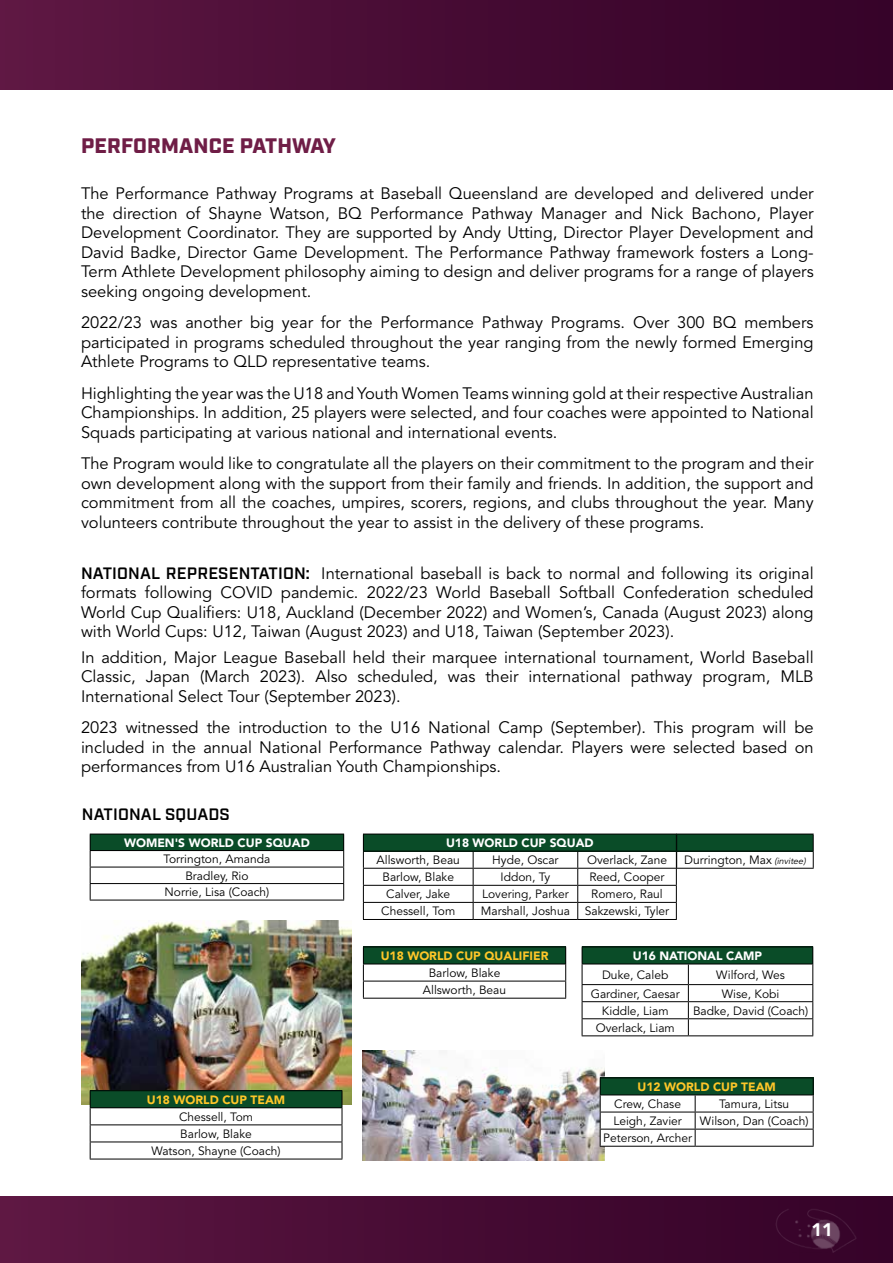
<style>
.page{position:relative;width:893px;height:1263px;background:#fff}
.page>*{position:absolute;margin:0;border:0;box-sizing:border-box;transform-origin:0 0}
.t1{font:900 21px "Industry";letter-spacing:.01em;color:#6f1d46}
.t2{font:900 18px "Avenir LT Std";color:#fff}
.t3{font:16.5px/19.5px "Avenir LT Std";color:#000;text-align:justify}
.t4{font:600 16.5px "Industry";letter-spacing:.01em;color:#000}
.t5{font:12px/17.1px "Avenir LT Std";color:#000;text-align:center}
.t6{font:900 12px "Avenir LT Std";color:#fff}
.t7{font:900 12px "Avenir LT Std";color:#ffc629}
.s1{font-family:"Industry";font-weight:600}
.s2{font-style:italic;font-size:9px}
</style>
<div class="page">
<div style="left:0;top:0;width:893px;height:89px;background:linear-gradient(to right,#5d1742,#330127)"></div>
<div style="left:0;top:1197px;width:893px;height:66px;background:linear-gradient(to right,#5d1742,#330127)"></div>
<img style="left:767px;top:1196px;width:94px;height:56px">
<div style="left:363px;top:947px;width:203px;height:17px;background:#0a4c28"></div>
<hr style="left:363px;top:981px;width:203px;height:1px;background:#000">
<hr style="left:363px;top:998px;width:203px;height:1px;background:#000">
<svg style="left:363px;top:947px;width:1px;height:51px"></svg>
<hr style="left:363px;top:946px;width:203px;height:1px;background:#000">
<svg style="left:565px;top:947px;width:1px;height:51px"></svg>
<hr style="left:363px;top:963px;width:202px;height:1px;background:#000">
<div style="left:582px;top:947px;width:231px;height:17px;background:#0a4c28"></div>
<hr style="left:582px;top:984px;width:106px;height:1px;background:#000">
<hr style="left:688px;top:984px;width:125px;height:1px;background:#000">
<hr style="left:582px;top:1001px;width:106px;height:1px;background:#000">
<hr style="left:688px;top:1001px;width:125px;height:1px;background:#000">
<hr style="left:582px;top:1018px;width:106px;height:1px;background:#000">
<hr style="left:688px;top:1018px;width:125px;height:1px;background:#000">
<svg style="left:688px;top:964px;width:1px;height:71px"></svg>
<hr style="left:582px;top:1035px;width:106px;height:1px;background:#000">
<hr style="left:688px;top:1035px;width:125px;height:1px;background:#000">
<svg style="left:582px;top:947px;width:1px;height:88px"></svg>
<hr style="left:582px;top:946px;width:106px;height:1px;background:#000">
<hr style="left:688px;top:946px;width:125px;height:1px;background:#000">
<svg style="left:812px;top:947px;width:1px;height:88px"></svg>
<hr style="left:582px;top:963px;width:106px;height:1px;background:#000">
<hr style="left:688px;top:963px;width:124px;height:1px;background:#000">
<div style="left:90px;top:834px;width:254px;height:16px;background:#0a4c28"></div>
<hr style="left:90px;top:867px;width:254px;height:1px;background:#000">
<hr style="left:90px;top:883px;width:254px;height:1px;background:#000">
<hr style="left:90px;top:850px;width:253px;height:1px;background:#000">
<hr style="left:90px;top:834px;width:254px;height:1px;background:#000">
<svg style="left:90px;top:834px;width:1px;height:66px"></svg>
<svg style="left:343px;top:834px;width:1px;height:66px"></svg>
<hr style="left:90px;top:900px;width:254px;height:1px;background:#000">
<div style="left:363px;top:834px;width:313px;height:17px;background:#0a4c28"></div>
<hr style="left:363px;top:868px;width:110px;height:1px;background:#000">
<hr style="left:473px;top:868px;width:105px;height:1px;background:#000">
<hr style="left:578px;top:868px;width:99px;height:1px;background:#000">
<hr style="left:363px;top:885px;width:110px;height:1px;background:#000">
<hr style="left:473px;top:885px;width:105px;height:1px;background:#000">
<hr style="left:578px;top:885px;width:99px;height:1px;background:#000">
<hr style="left:363px;top:902px;width:110px;height:1px;background:#000">
<hr style="left:473px;top:902px;width:105px;height:1px;background:#000">
<svg style="left:473px;top:852px;width:1px;height:67px"></svg>
<hr style="left:578px;top:902px;width:99px;height:1px;background:#000">
<svg style="left:577px;top:852px;width:1px;height:67px"></svg>
<hr style="left:363px;top:919px;width:110px;height:1px;background:#000">
<hr style="left:473px;top:919px;width:105px;height:1px;background:#000">
<hr style="left:578px;top:919px;width:99px;height:1px;background:#000">
<svg style="left:363px;top:835px;width:1px;height:84px"></svg>
<hr style="left:363px;top:834px;width:110px;height:1px;background:#000">
<hr style="left:473px;top:834px;width:105px;height:1px;background:#000">
<hr style="left:578px;top:834px;width:99px;height:1px;background:#000">
<hr style="left:363px;top:851px;width:110px;height:1px;background:#000">
<hr style="left:473px;top:851px;width:105px;height:1px;background:#000">
<hr style="left:578px;top:851px;width:98px;height:1px;background:#000">
<div style="left:677px;top:834px;width:136px;height:17px;background:#0a4c28"></div>
<hr style="left:676px;top:868px;width:138px;height:1px;background:#000">
<svg style="left:676px;top:835px;width:1px;height:84px"></svg>
<hr style="left:676px;top:834px;width:138px;height:1px;background:#000">
<svg style="left:813px;top:834px;width:1px;height:34px"></svg>
<hr style="left:676px;top:851px;width:137px;height:1px;background:#000">
<img style="left:81px;top:920px;width:271px;height:184px">
<div style="left:90px;top:1091px;width:252px;height:17px;background:#0a4c28"></div>
<hr style="left:90px;top:1124px;width:252px;height:1px;background:#000">
<hr style="left:90px;top:1141px;width:252px;height:1px;background:#000">
<hr style="left:90px;top:1158px;width:252px;height:1px;background:#000">
<svg style="left:90px;top:1091px;width:1px;height:67px"></svg>
<hr style="left:90px;top:1090px;width:252px;height:1px;background:#000">
<svg style="left:342px;top:1091px;width:1px;height:67px"></svg>
<hr style="left:90px;top:1107px;width:252px;height:1px;background:#000">
<img style="left:363px;top:1051px;width:242px;height:109px">
<hr style="left:600px;top:1146px;width:95px;height:1px;background:#000">
<hr style="left:695px;top:1146px;width:119px;height:1px;background:#000">
<hr style="left:600px;top:1077px;width:95px;height:1px;background:#000">
<hr style="left:695px;top:1077px;width:119px;height:1px;background:#000">
<svg style="left:600px;top:1078px;width:214px;height:68px"></svg>
<hr style="left:600px;top:1094px;width:95px;height:1px;background:#000">
<hr style="left:695px;top:1094px;width:118px;height:1px;background:#000">
<p class="t1" style="left:81px;top:133px;width:256px">PERFORMANCE PATHWAY</p>
<p class="t3" style="left:81px;top:184px;width:734px">The Performance Pathway Programs at Baseball Queensland are developed and delivered under the direction of Shayne Watson, BQ Performance Pathway Manager and Nick Bachono, Player Development Coordinator. They are supported by Andy Utting, Director Player Development and David Badke, Director Game Development. The Performance Pathway framework fosters a Long-Term Athlete Development philosophy aiming to design and deliver programs for a range of players seeking ongoing development.</p>
<p class="t3" style="left:81px;top:313px;width:734px">2022/23 was another big year for the Performance Pathway Programs. Over 300 BQ members participated in programs scheduled throughout the year ranging from the newly formed Emerging Athlete Programs to QLD representative teams.</p>
<p class="t3" style="left:81px;top:384px;width:734px">Highlighting the year was the U18 and Youth Women Teams winning gold at their respective Australian Championships. In addition, 25 players were selected, and four coaches were appointed to National Squads participating at various national and international events.</p>
<p class="t3" style="left:81px;top:454px;width:734px">The Program would like to congratulate all the players on their commitment to the program and their own development along with the support from their family and friends. In addition, the support and commitment from all the coaches, umpires, scorers, regions, and clubs throughout the year. Many volunteers contribute throughout the year to assist in the delivery of these programs.</p>
<p class="t3" style="left:81px;top:564px;width:734px"><span class="s1">NATIONAL REPRESENTATION:</span> International baseball is back to normal and following its original formats following COVID pandemic. 2022/23 World Baseball Softball Confederation scheduled World Cup Qualifiers: U18, Auckland (December 2022) and Women’s, Canada (August 2023) along with World Cups: U12, Taiwan (August 2023) and U18, Taiwan (September 2023).</p>
<p class="t3" style="left:81px;top:648px;width:734px">In addition, Major League Baseball held their marquee international tournament, World Baseball Classic, Japan (March 2023). Also scheduled, was their international pathway program, MLB International Select Tour (September 2023).</p>
<p class="t3" style="left:81px;top:718px;width:734px">2023 witnessed the introduction to the U16 National Camp (September). This program will be included in the annual National Performance Pathway calendar. Players were selected based on performances from U16 Australian Youth Championships.</p>
<p class="t4" style="left:82px;top:804px;width:150px">NATIONAL SQUADS</p>
<p class="t6" style="left:124px;top:835px;width:187px">WOMEN'S WORLD CUP SQUAD</p>
<p class="t5" style="left:163px;top:851px;width:108px;line-height:16.5px">Torrington, Amanda<br>Bradley, Rio<br>Norrie, Lisa (Coach)</p>
<p class="t7" style="left:147px;top:1092px;width:140px">U18 WORLD CUP TEAM</p>
<p class="t5" style="left:151px;top:1108px;width:131px">Chessell, Tom<br>Barlow, Blake<br>Watson, Shayne (Coach)</p>
<p class="t6" style="left:446px;top:836px;width:149px">U18 WORLD CUP SQUAD</p>
<p class="t5" style="left:377px;top:852px;width:85px">Allsworth, Beau</p>
<p class="t5" style="left:492px;top:852px;width:68px">Hyde, Oscar</p>
<p class="t5" style="left:587px;top:852px;width:82px">Overlack, Zane</p>
<p class="t5" style="left:382px;top:869px;width:73px">Barlow, Blake</p>
<p class="t5" style="left:501px;top:869px;width:51px">Iddon, Ty</p>
<p class="t5" style="left:589px;top:869px;width:77px">Reed, Cooper</p>
<p class="t5" style="left:386px;top:886px;width:66px">Calver, Jake</p>
<p class="t5" style="left:482px;top:886px;width:88px">Lovering, Parker</p>
<p class="t5" style="left:591px;top:886px;width:73px">Romero, Raul</p>
<p class="t5" style="left:381px;top:903px;width:76px">Chessell, Tom</p>
<p class="t5" style="left:481px;top:903px;width:190px">Marshall, Joshua Sakzewski, Tyler</p>
<p class="t5" style="left:684px;top:852px;width:125px">Durrington, Max <span class="s2">(invitee)</span></p>
<p class="t7" style="left:381px;top:948px;width:169px">U18 WORLD CUP QUALIFIER</p>
<p class="t5" style="left:423px;top:965px;width:85px">Barlow, Blake<br>Allsworth, Beau</p>
<p class="t6" style="left:633px;top:948px;width:131px">U16 NATIONAL CAMP</p>
<p class="t5" style="left:602px;top:966px;width:68px">Duke, Caleb</p>
<p class="t5" style="left:716px;top:966px;width:70px">Wilford, Wes</p>
<p class="t5" style="left:591px;top:985px;width:91px">Gardiner, Caesar</p>
<p class="t5" style="left:722px;top:985px;width:59px">Wise, Kobi</p>
<p class="t5" style="left:602px;top:1002px;width:68px">Kiddle, Liam</p>
<p class="t5" style="left:693px;top:1002px;width:117px">Badke, David (Coach)</p>
<p class="t5" style="left:596px;top:1019px;width:81px">Overlack, Liam</p>
<p class="t7" style="left:637px;top:1079px;width:140px">U12 WORLD CUP TEAM</p>
<p class="t5" style="left:614px;top:1096px;width:68px">Crew, Chase</p>
<p class="t5" style="left:719px;top:1096px;width:72px">Tamura, Litsu</p>
<p class="t5" style="left:613px;top:1113px;width:70px">Leigh, Zavier</p>
<p class="t5" style="left:700px;top:1113px;width:110px">Wilson, Dan (Coach)</p>
<p class="t5" style="left:603px;top:1130px;width:90px">Peterson, Archer</p>
<p class="t2" style="left:812px;top:1218px;width:23px">11</p>
</div>
